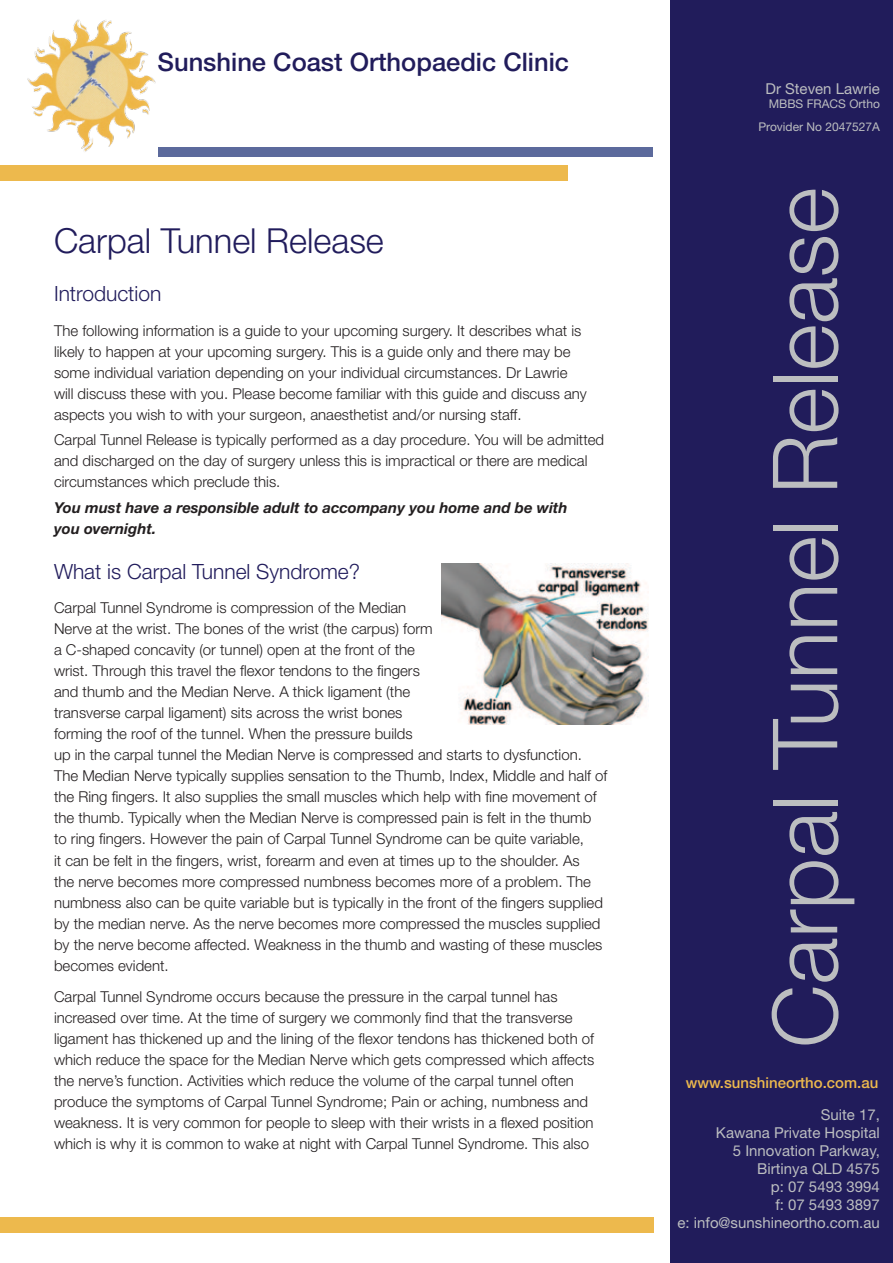
<style>
.page{position:relative;width:893px;height:1263px;background:#fff}
.page>*{position:absolute;margin:0;border:0;box-sizing:border-box;transform-origin:0 0}
.t1{font:300 90px "Helvetica Neue";color:#bcbec0}
.t2{font:300 34.5px "Helvetica Neue";color:#211c5c}
.t3{font:500 25.5px "Helvetica Neue";color:#211c5b}
.t4{font:300 21px "Helvetica Neue";color:#211c5c}
.t5{font:300 15px/21px "Helvetica Neue";color:#231f20}
.t6{font:15px/18px "Helvetica Neue";color:#bcbec0;text-align:right}
.t7{font:italic 700 15px/21px "Helvetica Neue";color:#231f20}
.t8{font:500 15px "Helvetica Neue";color:#edb94d}
.t9{font:12px/22.5px "Helvetica Neue";color:#bcbec0;text-align:right}
</style>
<div class="page">
<div style="left:671px;top:0;width:222px;height:1263px;background:#211c5b"></div>
<img style="left:27px;top:19px;width:129px;height:133px">
<div style="left:158px;top:147px;width:495px;height:10px;background:#5c6a9c"></div>
<div style="left:0;top:165px;width:568px;height:15px;background:#edb94d"></div>
<div style="left:0;top:1217px;width:653px;height:15px;background:#edb94d"></div>
<img style="left:441px;top:563px;width:207px;height:162px">
<h3 class="t3" style="left:158px;top:46px;width:413px">Sunshine Coast Orthopaedic Clinic</h3>
<h2 class="t2" style="left:54px;top:219px;width:331px">Carpal Tunnel Release</h2>
<h3 class="t4" style="left:54px;top:281px;width:109px">Introduction</h3>
<p class="t5" style="left:54px;top:320px;width:534px">The following information is a guide to your upcoming surgery. It describes what is likely to happen at your upcoming surgery. This is a guide only and there may be some individual variation depending on your individual circumstances. Dr Lawrie will discuss these with you. Please become familiar with this guide and discuss any aspects you wish to with your surgeon, anaesthetist and/or nursing staff.</p>
<p class="t5" style="left:54px;top:429px;width:552px">Carpal Tunnel Release is typically performed as a day procedure. You will be admitted and discharged on the day of surgery unless this is impractical or there are medical circumstances which preclude this.</p>
<p class="t7" style="left:54px;top:497px;width:515px">You must have a responsible adult to accompany you home and be with you overnight.</p>
<h3 class="t4" style="left:54px;top:559px;width:308px">What is Carpal Tunnel Syndrome?</h3>
<p class="t5" style="left:54px;top:597px;width:555px">Carpal Tunnel Syndrome is compression of the Median<br>Nerve at the wrist. The bones of the wrist (the carpus) form<br>a C-shaped concavity (or tunnel) open at the front of the<br>wrist. Through this travel the flexor tendons to the fingers<br>and thumb and the Median Nerve. A thick ligament (the<br>transverse carpal ligament) sits across the wrist bones<br>forming the roof of the tunnel. When the pressure builds<br>up in the carpal tunnel the Median Nerve is compressed and starts to dysfunction.<br>The Median Nerve typically supplies sensation to the Thumb, Index, Middle and half of the Ring fingers. It also supplies the small muscles which help with fine movement of the thumb. Typically when the Median Nerve is compressed pain is felt in the thumb to ring fingers. However the pain of Carpal Tunnel Syndrome can be quite variable,<br>it can be felt in the fingers, wrist, forearm and even at times up to the shoulder. As<br>the nerve becomes more compressed numbness becomes more of a problem. The numbness also can be quite variable but is typically in the front of the fingers supplied by the median nerve. As the nerve becomes more compressed the muscles supplied by the nerve become affected. Weakness in the thumb and wasting of these muscles becomes evident.</p>
<p class="t5" style="left:54px;top:986px;width:542px">Carpal Tunnel Syndrome occurs because the pressure in the carpal tunnel has increased over time. At the time of surgery we commonly find that the transverse ligament has thickened up and the lining of the flexor tendons has thickened both of which reduce the space for the Median Nerve which gets compressed which affects the nerve’s function. Activities which reduce the volume of the carpal tunnel often produce the symptoms of Carpal Tunnel Syndrome; Pain or aching, numbness and weakness. It is very common for people to sleep with their wrists in a flexed position which is why it is common to wake at night with Carpal Tunnel Syndrome. This also</p>
<p class="t6" style="left:765px;top:79px;width:116px">Dr Steven Lawrie</p>
<p class="t9" style="left:758px;top:92px;width:123px">MBBS FRACS Ortho<br>Provider No 2047527A</p>
<h1 class="t1" style="left:750px;top:1048px;width:862px;rotate:-90deg">Carpal Tunnel Release</h1>
<p class="t8" style="left:686px;top:1073px;width:194px">www.sunshineortho.com.au</p>
<p class="t6" style="left:677px;top:1106px;width:204px">Suite 17,<br>Kawana Private Hospital<br>5 Innovation Parkway,<br>Birtinya QLD 4575<br>p: 07 5493 3994<br>f: 07 5493 3897<br>e: info@sunshineortho.com.au</p>
</div>
